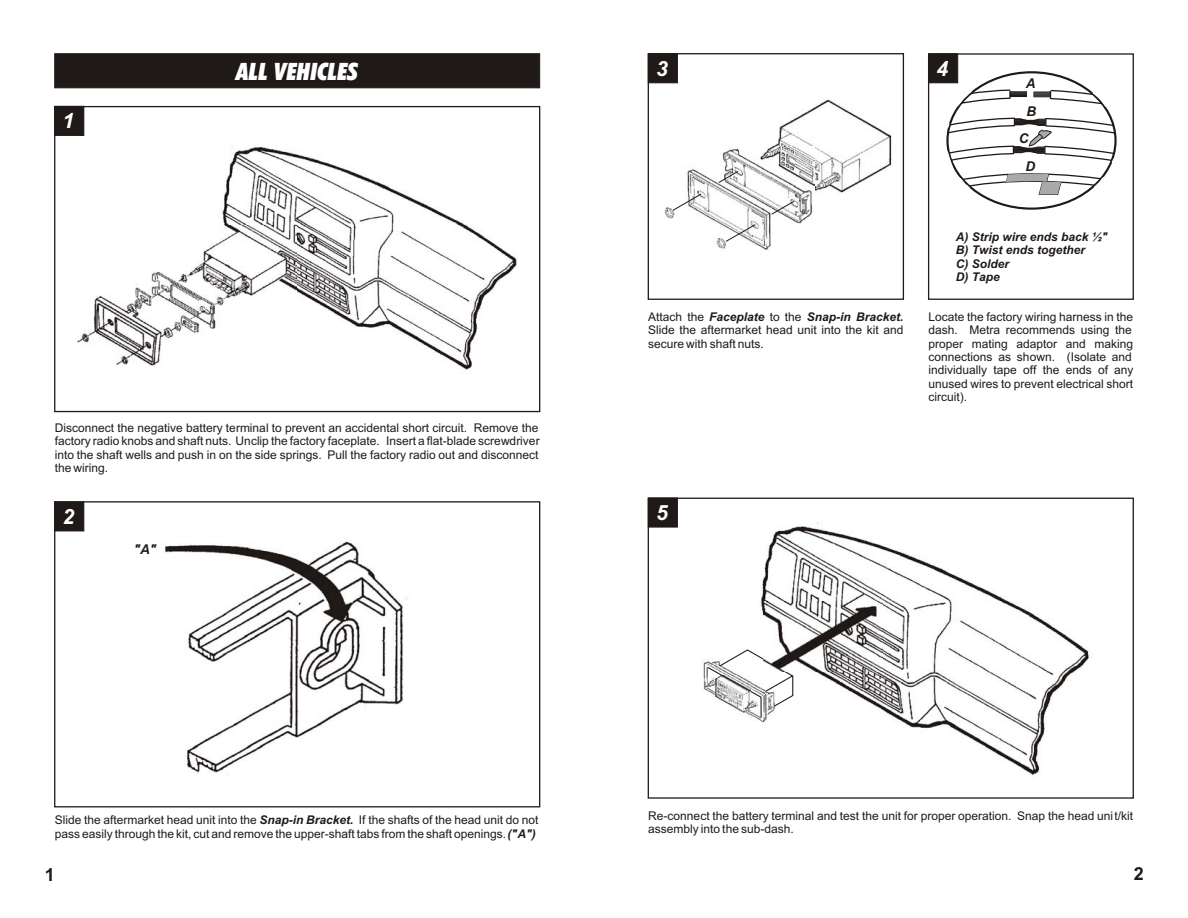
<style>
.page{position:relative;width:1188px;height:918px;background:#fff}
.page>*{position:absolute;margin:0;border:0;box-sizing:border-box;transform-origin:0 0}
.t1{font:24px "Futura X Blk Cn It BT";color:#fff}
.t2{font:italic 700 21px "Arial";color:#fff}
.t3{font:700 18px "Arial";color:#1f1a17}
.t4{font:italic 700 13.5px/28.2px "Arial";color:#1f1a17}
.t5{font:12px/13.4px "Arial";color:#1f1a17}
.t6{font:italic 700 12px/13.4px "Arial";color:#1f1a17}
.s1{font-weight:700;font-style:italic}
</style>
<div class="page">
<div style="left:54px;top:501px;width:486px;height:306px;border:1px solid #1f1a17"></div>
<div style="left:648px;top:53px;width:256px;height:247px;border:1px solid #1f1a17"></div>
<div style="left:648px;top:54px;width:30px;height:29px;background:#1f1a17;border:1px solid #1f1a17"></div>
<div style="left:928px;top:54px;width:30px;height:29px;background:#1f1a17;border:1px solid #1f1a17"></div>
<div style="left:55px;top:106px;width:29px;height:30px;background:#1f1a17;border:1px solid #1f1a17"></div>
<div style="left:55px;top:502px;width:29px;height:29px;background:#1f1a17;border:1px solid #1f1a17"></div>
<svg style="left:944px;top:62px;width:173px;height:134px"></svg>
<div style="left:928px;top:53px;width:206px;height:247px;border:1px solid #1f1a17"></div>
<div style="left:648px;top:498px;width:30px;height:29px;background:#1f1a17;border:1px solid #1f1a17"></div>
<div style="left:648px;top:498px;width:486px;height:301px;border:1px solid #1f1a17"></div>
<img style="left:771px;top:99px;width:121px;height:94px">
<img style="left:722px;top:147px;width:92px;height:77px">
<img style="left:687px;top:166px;width:85px;height:84px">
<svg style="left:664px;top:193px;width:38px;height:27px"></svg>
<svg style="left:718px;top:170px;width:21px;height:14px"></svg>
<svg style="left:725px;top:224px;width:31px;height:18px"></svg>
<svg style="left:771px;top:200px;width:24px;height:15px"></svg>
<img style="left:164px;top:541px;width:244px;height:234px">
<div style="left:55px;top:54px;width:485px;height:34px;background:#1f1a17;border:1px solid #1f1a17"></div>
<img style="left:222px;top:146px;width:295px;height:224px">
<img style="left:77px;top:226px;width:220px;height:144px">
<img style="left:760px;top:522px;width:330px;height:254px">
<img style="left:703px;top:663px;width:1px;height:26px">
<svg style="left:704px;top:649px;width:91px;height:74px"></svg>
<img style="left:764px;top:602px;width:119px;height:69px">
<div style="left:54px;top:106px;width:486px;height:306px;border:1px solid #1f1a17"></div>
<h2 class="t2" style="left:62px;top:113px;width:13px">1</h2>
<h1 class="t1" style="left:236px;top:62px;width:123px">ALL VEHICLES</h1>
<p class="t5" style="left:55px;top:422px;width:486px;text-align:justify">Disconnect the negative battery terminal to prevent an accidental short circuit. Remove the factory radio knobs and shaft nuts. Unclip the factory faceplate. Insert a flat-blade screwdriver into the shaft wells and push in on the side springs. Pull the factory radio out and disconnect the wiring.</p>
<h2 class="t2" style="left:62px;top:509px;width:13px">2</h2>
<p class="t4" style="left:134px;top:536px;width:24px">"A"</p>
<p class="t5" style="left:55px;top:815px;width:485px">Slide the aftermarket head unit into the <span class="s1">Snap-in Bracket.</span> If the shafts of the head unit do not pass easily through the kit, cut and remove the upper-shaft tabs from the shaft openings. <span class="s1">("A")</span></p>
<h2 class="t2" style="left:656px;top:60px;width:13px">3</h2>
<h2 class="t2" style="left:936px;top:60px;width:13px">4</h2>
<p class="t4" style="left:1026px;top:70px;width:12px">A<br>B</p>
<p class="t4" style="left:1019px;top:126px;width:18px;line-height:27.8px;text-align:center">C<br>D</p>
<p class="t5" style="left:648px;top:311px;width:257px;text-align:justify">Attach the <span class="s1">Faceplate</span> to the <span class="s1">Snap-in Bracket.<br></span>Slide the aftermarket head unit into the kit and secure with shaft nuts.</p>
<p class="t6" style="left:956px;top:231px;width:153px">A) Strip wire ends back ½"<br>B) Twist ends together<br>C) Solder<br>D) Tape</p>
<p class="t5" style="left:929px;top:311px;width:207px">Locate the factory wiring harness in the dash. Metra recommends using the proper mating adaptor and making connections as shown. (Isolate and individually tape off the ends of any unused wires to prevent electrical short circuit).</p>
<h2 class="t2" style="left:656px;top:505px;width:13px">5</h2>
<p class="t5" style="left:648px;top:810px;width:486px">Re-connect the battery terminal and test the unit for proper operation. Snap the head unit/kit assembly into the sub-dash.</p>
<h3 class="t3" style="left:45px;top:867px;width:12px">1</h3>
<h3 class="t3" style="left:1134px;top:867px;width:12px">2</h3>
</div>
